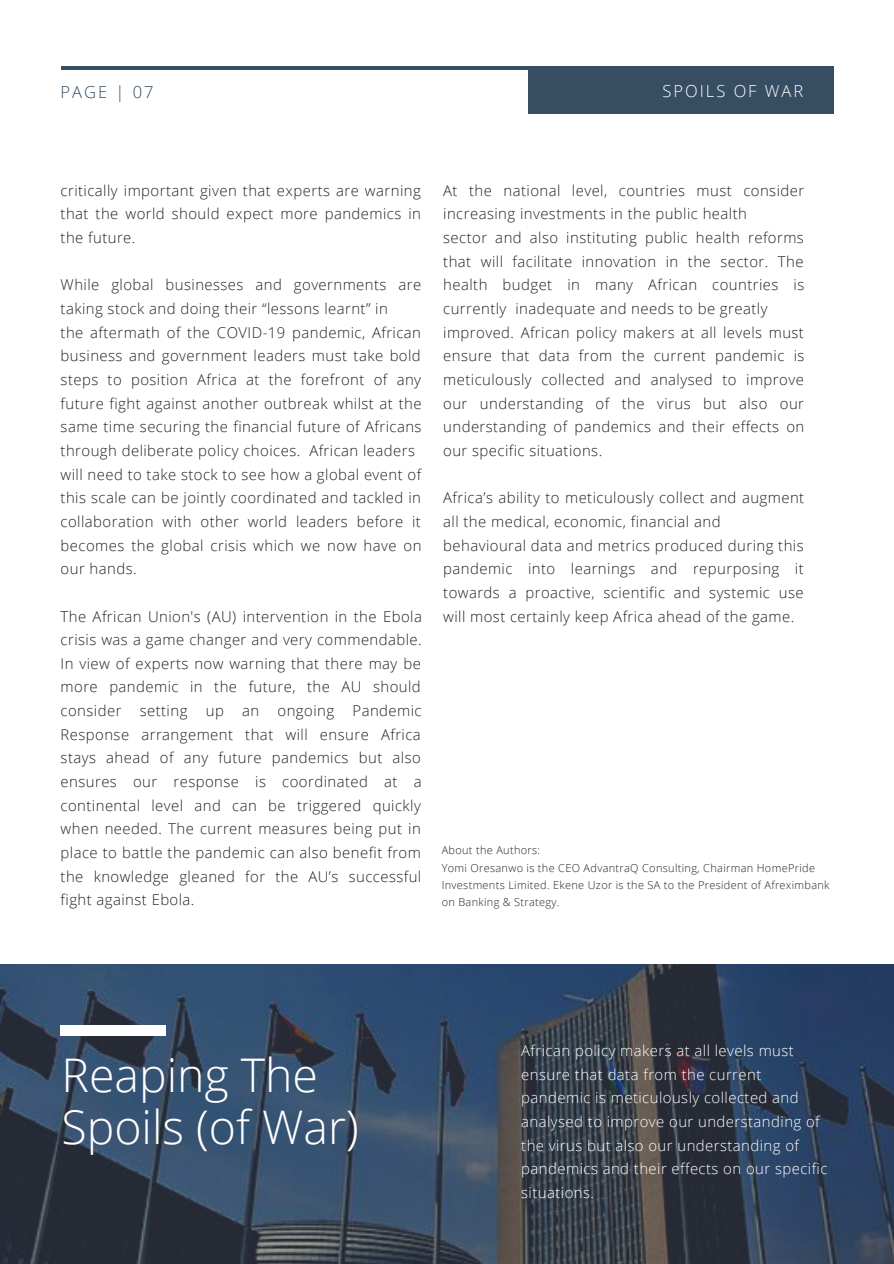
<style>
.page{position:relative;width:894px;height:1264px;background:#fff}
.page>*{position:absolute;margin:0;border:0;box-sizing:border-box;transform-origin:0 0}
.t1{font:300 46.35px/51.8px "Open Sans";color:#fff}
.t2{font:300 16.5px "Open Sans";letter-spacing:.12em;color:#fff}
.t3{font:300 16.5px "Open Sans";letter-spacing:.12em;color:#364d62}
.t4{font:300 14.85px/23.7px "Open Sans";letter-spacing:.03em;color:#222}
.t5{font:300 14.85px/23.7px "Open Sans";letter-spacing:.03em;color:#fff}
.t6{font:300 10.95px/17.4px "Open Sans";letter-spacing:.03em;color:#222}
</style>
<div class="page">
<hr style="left:61px;top:66px;width:771px;height:4px;background:#364d62">
<div style="left:528px;top:66px;width:305px;height:48px;background:#364d62"></div>
<img style="left:0;top:964px;width:893px;height:299px">
<div style="left:60px;top:1025px;width:105px;height:10px;background:#fff"></div>
<p class="t3" style="left:61px;top:80px;width:95px">PAGE | 07</p>
<p class="t2" style="left:662px;top:79px;width:142px">SPOILS OF WAR</p>
<p class="t4" style="left:61px;top:178px;width:362px;text-align:justify">critically important given that experts are warning that the world should expect more pandemics in the future.</p>
<p class="t4" style="left:61px;top:273px;width:362px">While global businesses and governments are taking stock and doing their “lessons learnt” in<br>the aftermath of the COVID-19 pandemic, African business and government leaders must take bold steps to position Africa at the forefront of any future fight against another outbreak whilst at the same time securing the financial future of Africans through deliberate policy choices. African leaders will need to take stock to see how a global event of this scale can be jointly coordinated and tackled in collaboration with other world leaders before it becomes the global crisis which we now have on our hands.</p>
<p class="t4" style="left:61px;top:604px;width:362px;text-align:justify">The African Union's (AU) intervention in the Ebola crisis was a game changer and very commendable.<br>In view of experts now warning that there may be more pandemic in the future, the AU should consider setting up an ongoing Pandemic Response arrangement that will ensure Africa stays ahead of any future pandemics but also ensures our response is coordinated at a continental level and can be triggered quickly when needed. The current measures being put in place to battle the pandemic can also benefit from the knowledge gleaned for the AU’s successful fight against Ebola.</p>
<p class="t4" style="left:443px;top:178px;width:362px">At the national level, countries must consider increasing investments in the public health<br>sector and also instituting public health reforms that will facilitate innovation in the sector. The health budget in many African countries is currently inadequate and needs to be greatly improved. African policy makers at all levels must ensure that data from the current pandemic is meticulously collected and analysed to improve our understanding of the virus but also our understanding of pandemics and their effects on our specific situations.</p>
<p class="t4" style="left:443px;top:485px;width:362px">Africa’s ability to meticulously collect and augment all the medical, economic, financial and behavioural data and metrics produced during this pandemic into learnings and repurposing it towards a proactive, scientific and systemic use will most certainly keep Africa ahead of the game.</p>
<p class="t6" style="left:441px;top:841px;width:389px">About the Authors:<br>Yomi Oresanwo is the CEO AdvantraQ Consulting, Chairman HomePride Investments Limited. Ekene Uzor is the SA to the President of Afreximbank on Banking &amp; Strategy.</p>
<h1 class="t1" style="left:62px;top:1048px;width:298px">Reaping The<br>Spoils (of War)</h1>
<p class="t5" style="left:521px;top:1038px;width:307px">African policy makers at all levels must ensure that data from the current pandemic is meticulously collected and analysed to improve our understanding of the virus but also our understanding of pandemics and their effects on our specific situations.</p>
</div>
